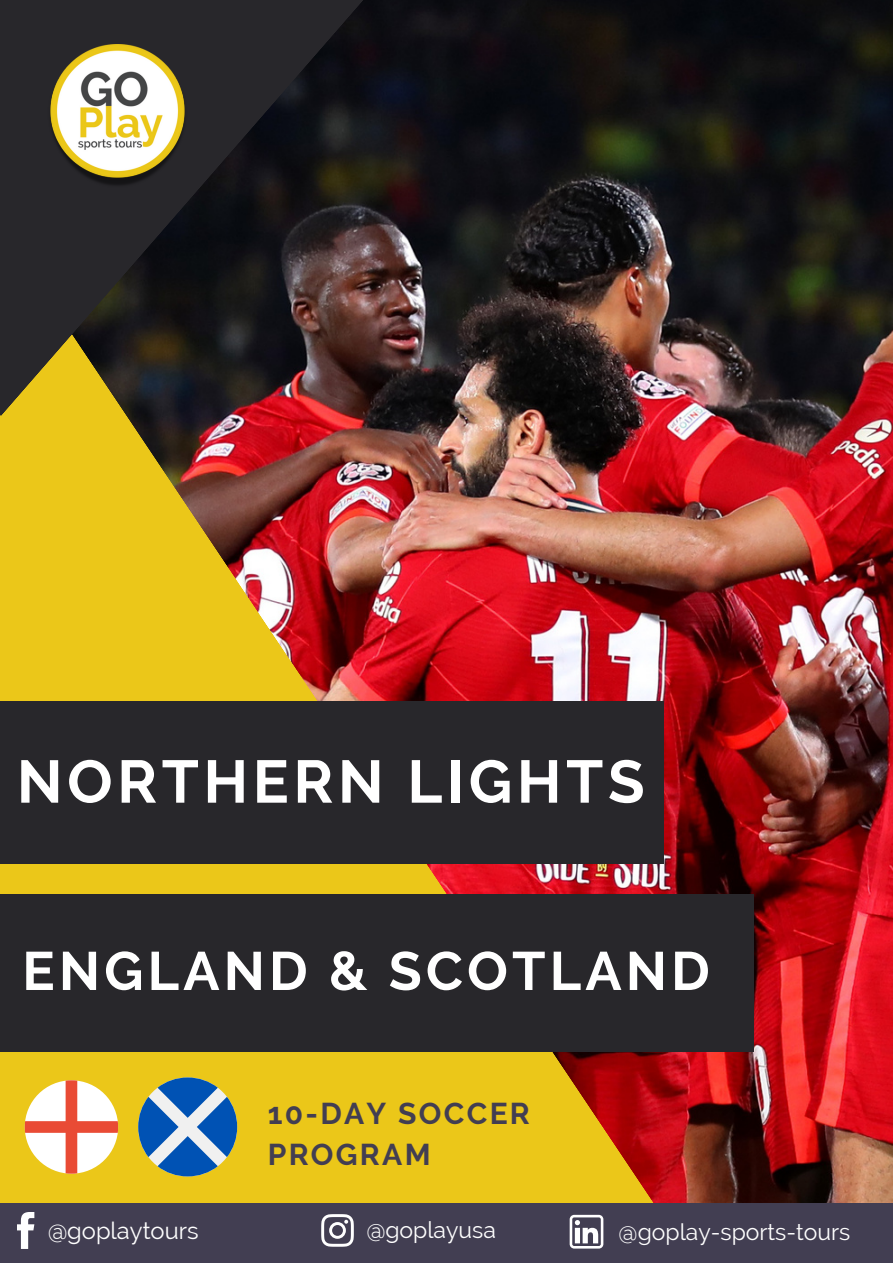
<style>
.page{position:relative;width:893px;height:1264px;background:#fff}
.page>*{position:absolute;margin:0;border:0;box-sizing:border-box;transform-origin:0 0}
.t1{font:700 60px "Raleway";letter-spacing:.075em;color:#fff}
.t2{font:700 54px "Raleway";letter-spacing:.075em;color:#fff}
.t3{font:700 30px/41.5px "Raleway";letter-spacing:.075em;color:#423e52}
.t4{font:23.7px "Raleway";color:#fff}
.t5{font:22.95px "Raleway";color:#fff}
.t6{font:22.95px "Raleway";color:#fff}
</style>
<div class="page">
<img style="left:389px;top:0;width:503px;height:1202px">
<img style="left:0;top:281px;width:721px;height:921px">
<svg style="left:0;top:0;width:389px;height:416px;background:#2f2723"></svg>
<div style="left:0;top:893px;width:753px;height:158px;background:#28272b"></div>
<div style="left:0;top:701px;width:664px;height:162px;background:#28272b"></div>
<img style="left:48px;top:45px;width:139px;height:144px">
<svg style="left:25px;top:1080px;width:93px;height:93px"></svg>
<svg style="left:138px;top:1077px;width:99px;height:99px"></svg>
<div style="left:0;top:1202px;width:892px;height:60px;background:#423e52"></div>
<svg style="left:17px;top:1212px;width:17px;height:36px"></svg>
<svg style="left:321px;top:1214px;width:33px;height:32px"></svg>
<svg style="left:569px;top:1214px;width:34px;height:34px"></svg>
<p class="t1" style="left:17px;top:746px;width:629px">NORTHERN LIGHTS</p>
<p class="t2" style="left:22px;top:939px;width:689px">ENGLAND &amp; SCOTLAND</p>
<p class="t3" style="left:268px;top:1092px;width:264px">10-DAY SOCCER<br>PROGRAM</p>
<p class="t4" style="left:48px;top:1216px;width:152px">@goplaytours</p>
<p class="t6" style="left:366px;top:1216px;width:131px">@goplayusa</p>
<p class="t5" style="left:618px;top:1218px;width:233px">@goplay-sports-tours</p>
</div>
